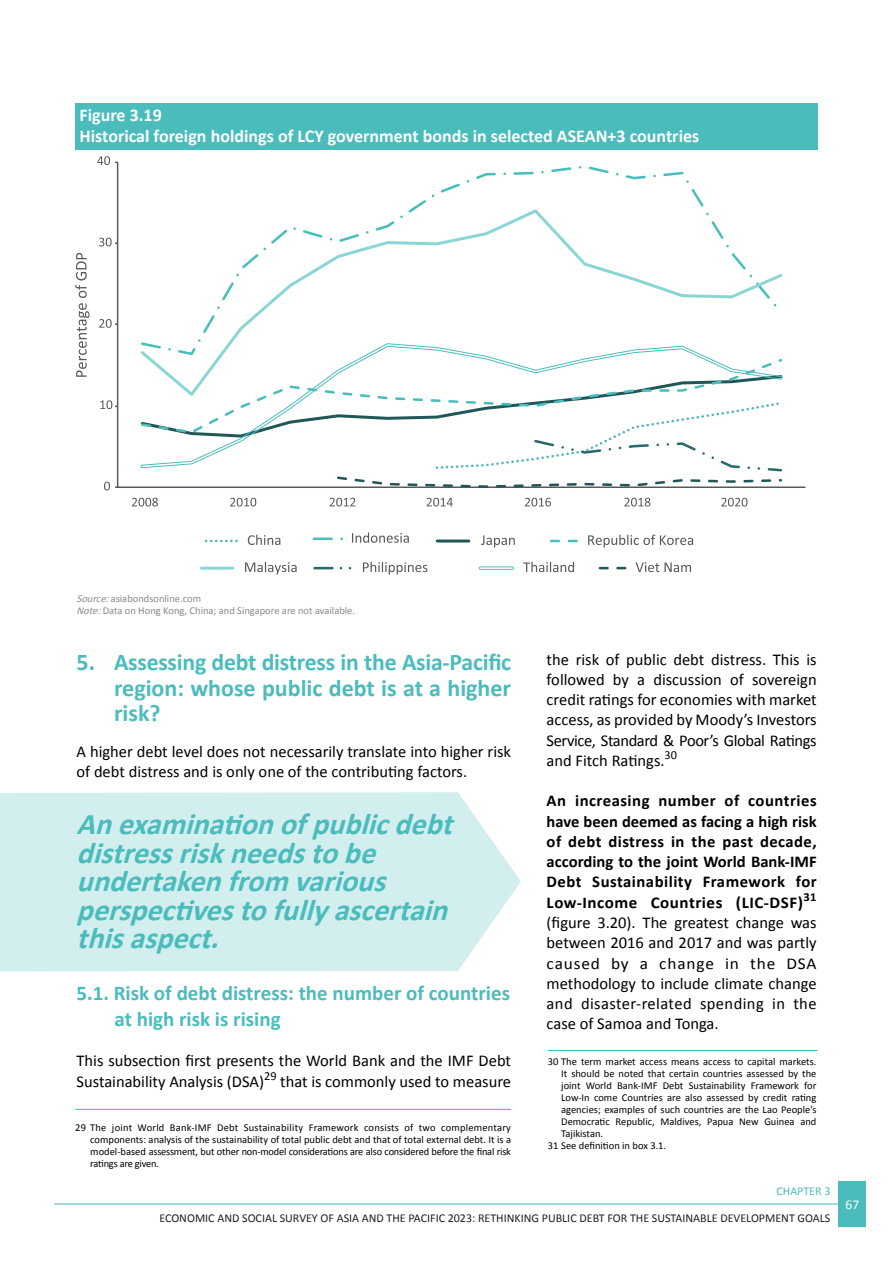
<style>
.page{position:relative;width:893px;height:1263px;background:#fff}
.page>*{position:absolute;margin:0;border:0;box-sizing:border-box;transform-origin:0 0}
.t1{font:italic 700 30px/28.5px "Calibri";color:#4bbcbc}
.t2{font:700 24px/25.5px "Calibri";color:#4bbcbc;text-align:justify}
.t3{font:700 21px/25.5px "Calibri";color:#4bbcbc}
.t4{font:700 18px/21px "Calibri";color:#fff}
.t5{font:16.5px/20.2px "Calibri";color:#000}
.t6{font:700 16.5px/20.2px "Calibri";letter-spacing:.03em;color:#000;text-align:justify}
.t7{font:13.5px "Calibri";color:#fff}
.t8{font:12px "Calibri";color:#231f20}
.t9{font:12px "Calibri";color:#4bbcbc}
.t10{font:10.5px/12px "Calibri";color:#000;text-align:justify}
.t11{font:10.5px/12px "Calibri";color:#87898c}
.s1{font-style:italic}
.s2{font-weight:400}
</style>
<div class="page">
<div style="left:839px;top:1181px;width:27px;height:45px;background:#4bbcbc"></div>
<hr style="left:54px;top:1203px;width:785px;height:1px;background:#4bbcbc">
<hr style="left:548px;top:1050px;width:270px;height:1px;background:#4bbcbc">
<hr style="left:75px;top:1109px;width:436px;height:1px;background:#4bbcbc">
<div style="left:0;top:792px;width:521px;height:179px;background:#d2eeee"></div>
<div style="left:75px;top:103px;width:743px;height:47px;background:#4bbcbc"></div>
<svg style="left:205px;top:540px;width:33px;height:2px"></svg>
<svg style="left:248px;top:535px;width:32px;height:10px"></svg>
<hr style="left:313px;top:537px;width:20px;height:3px;background:#4abdbd">
<svg style="left:352px;top:532px;width:57px;height:11px"></svg>
<hr style="left:437px;top:539px;width:32px;height:3px;background:#215757">
<svg style="left:481px;top:535px;width:34px;height:12px"></svg>
<svg style="left:550px;top:540px;width:10px;height:2px"></svg>
<svg style="left:568px;top:540px;width:10px;height:2px"></svg>
<svg style="left:588px;top:535px;width:105px;height:12px"></svg>
<hr style="left:201px;top:567px;width:32px;height:3px;background:#8ad6d4">
<svg style="left:245px;top:562px;width:52px;height:13px"></svg>
<hr style="left:313px;top:567px;width:21px;height:2px;background:#296b6b">
<svg style="left:363px;top:562px;width:64px;height:13px"></svg>
<div style="left:479px;top:566px;width:35px;height:4px;border:1px solid #4abdbd"></div>
<svg style="left:523px;top:562px;width:51px;height:10px"></svg>
<svg style="left:599px;top:567px;width:10px;height:2px"></svg>
<svg style="left:616px;top:567px;width:10px;height:2px"></svg>
<svg style="left:636px;top:562px;width:55px;height:10px"></svg>
<hr style="left:117px;top:162px;width:1px;height:325px;background:#59595c">
<hr style="left:118px;top:486px;width:687px;height:2px;background:#59595c">
<svg style="left:414px;top:166px;width:290px;height:41px"></svg>
<svg style="left:141px;top:207px;width:642px;height:136px"></svg>
<svg style="left:140px;top:343px;width:642px;height:30px"></svg>
<svg style="left:139px;top:373px;width:645px;height:115px"></svg>
<svg style="left:104px;top:482px;width:14px;height:8px"></svg>
<svg style="left:100px;top:400px;width:17px;height:9px"></svg>
<svg style="left:99px;top:319px;width:18px;height:9px"></svg>
<svg style="left:99px;top:238px;width:18px;height:8px"></svg>
<svg style="left:97px;top:156px;width:21px;height:9px"></svg>
<svg style="left:132px;top:498px;width:26px;height:8px"></svg>
<svg style="left:230px;top:498px;width:26px;height:8px"></svg>
<svg style="left:330px;top:498px;width:26px;height:8px"></svg>
<svg style="left:427px;top:498px;width:26px;height:8px"></svg>
<svg style="left:525px;top:498px;width:26px;height:8px"></svg>
<svg style="left:624px;top:498px;width:26px;height:8px"></svg>
<svg style="left:721px;top:498px;width:26px;height:8px"></svg>
<svg style="left:75px;top:253px;width:14px;height:124px"></svg>
<h3 class="t4" style="left:80px;top:104px;width:621px">Figure 3.19<br>Historical foreign holdings of LCY government bonds in selected ASEAN+3 countries</h3>
<p class="t11" style="left:77px;top:592px;width:280px"><span class="s1">Source:</span>asiabondsonline.com<br><span class="s1">Note:</span>Data on Hong Kong, China; and Singapore are not available.</p>
<h2 class="t2" style="left:114px;top:649px;width:399px;text-indent:-37px">5. Assessing debt distress in the Asia-Pacific region: whose public debt is at a higher risk?</h2>
<h3 class="t5" style="left:77px;top:740px;width:436px">A higher debt level does not necessarily translate into higher risk of debt distress and is only one of the contributing factors.</h3>
<h1 class="t1" style="left:77px;top:809px;width:388px">Anexaminationofpublicdebt distressriskneedstobe undertakenfrom various perspectivestofullyascertain thisaspect.</h1>
<h3 class="t3" style="left:115px;top:980px;width:397px;text-indent:-38px">5.1. Risk of debt distress: the number of countries at high risk is rising</h3>
<h3 class="t5" style="left:77px;top:1050px;width:436px">This subsection first presents the World Bank and the IMF Debt<br>Sustainability Analysis (DSA)<sup>29</sup> that is commonly used to measure</h3>
<p class="t10" style="left:90px;top:1121px;width:422px;text-indent:-15px">29 The joint World Bank-IMF Debt Sustainability Framework consists of two complementary components: analysis of the sustainability of total public debt and that of total external debt. It is a model-based assessment, but other non-model considerations are also considered before the final risk ratings are given.</p>
<h3 class="t5" style="left:547px;top:648px;width:272px;text-align:justify">the risk of public debt distress. This is followed by a discussion of sovereign credit ratings for economies with market access, as provided by Moody’s Investors Service, Standard &amp; Poor’s Global Ratings and Fitch Ratings.<sup>30</sup></h3>
<p class="t6" style="left:547px;top:790px;width:272px">An increasing number of countries have been deemed as facing a high risk of debt distress in the past decade, according to the joint World Bank-IMF Debt Sustainability Framework for Low-Income Countries (LIC-DSF)<sup>31 </sup><span class="s2">(figure 3.20). The greatest change was between 2016 and 2017 and was partly caused by a change in the DSA methodology to include climate change and disaster-related spending in the case of Samoa and Tonga.</span></p>
<p class="t10" style="left:548px;top:1055px;width:270px">30 The term market access means access to capital markets.</p>
<p class="t10" style="left:561px;top:1067px;width:257px">It should be noted that certain countries assessed by the</p>
<p class="t10" style="left:561px;top:1079px;width:257px">joint World Bank-IMF Debt Sustainability Framework for</p>
<p class="t10" style="left:561px;top:1091px;width:257px">Low-In come Countries are also assessed by credit rating</p>
<p class="t10" style="left:561px;top:1103px;width:257px">agencies; examples of such countries are the Lao People’s</p>
<p class="t10" style="left:561px;top:1115px;width:257px">Democratic Republic, Maldives, Papua New Guinea and</p>
<p class="t10" style="left:561px;top:1127px;width:43px">Tajikistan.</p>
<p class="t10" style="left:548px;top:1139px;width:120px">31 See definition in box 3.1.</p>
<p class="t9" style="left:776px;top:1183px;width:55px">CHAPTER 3</p>
<p class="t8" style="left:159px;top:1210px;width:673px">ECONOMIC AND SOCIAL SURVEY OF ASIA AND THE PACIFIC 2023: RETHINKING PUBLIC DEBT FOR THE SUSTAINABLE DEVELOPMENT GOALS</p>
<p class="t7" style="left:846px;top:1196px;width:15px">67</p>
</div>
